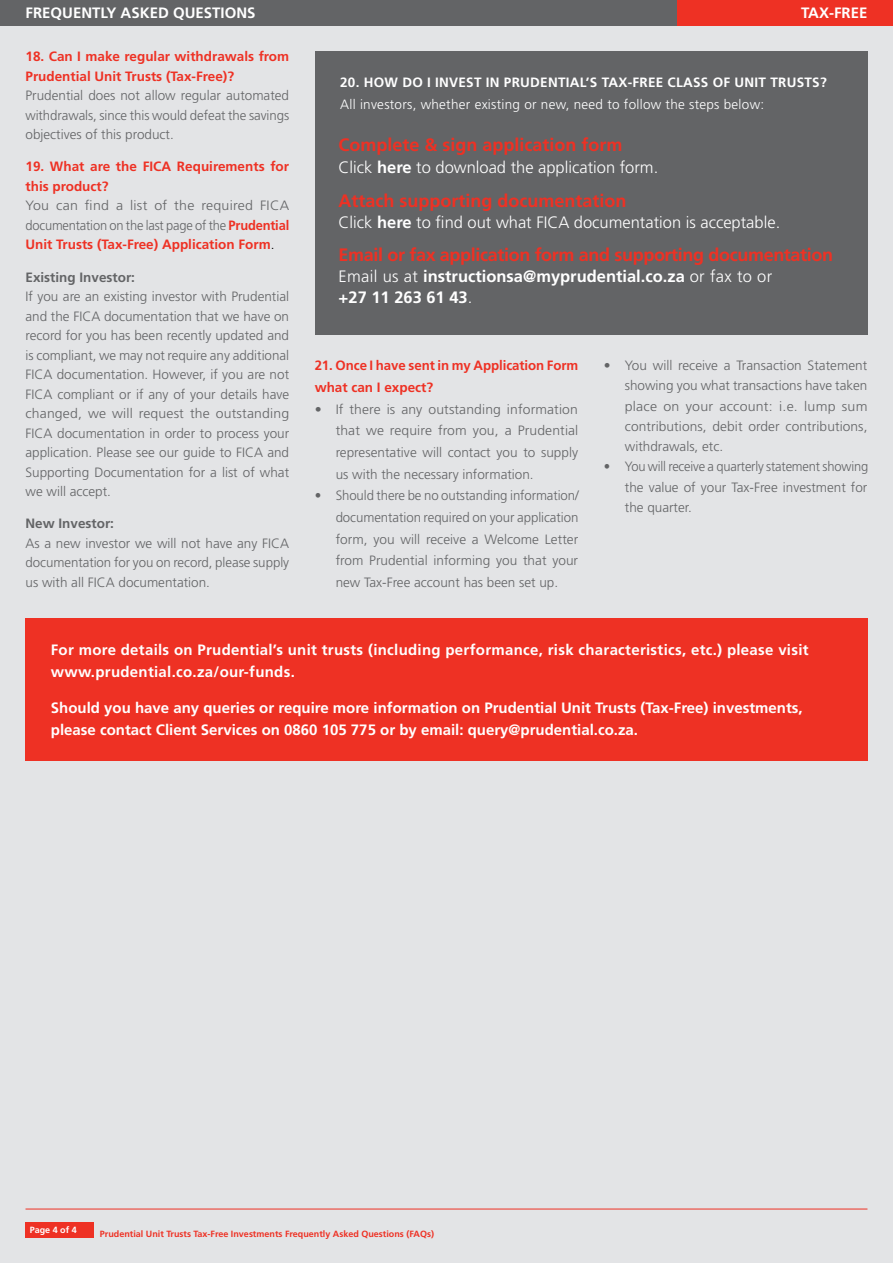
<style>
.page{position:relative;width:893px;height:1263px;background:#fff}
.page>*{position:absolute;margin:0;border:0;box-sizing:border-box;transform-origin:0 0}
.t1{font:700 18px "Frutiger LT Std";color:#ee3124}
.t2{font:700 18px "Frutiger LT Std";letter-spacing:-.02em;color:#ee3124}
.t3{font:300 16.5px "Frutiger LT Std";color:#fff}
.t4{font:700 16.5px/21px "Frutiger LT Std";color:#fff}
.t5{font:700 15px/22.5px "Frutiger LT Std";color:#fff}
.t6{font:700 15px/22.5px "Frutiger LT Std";letter-spacing:.02em;color:#fff}
.t7{font:300 13.5px/19.5px "Frutiger LT Std";color:#636466;text-align:justify}
.t8{font:700 13.5px/19.5px "Frutiger LT Std";color:#ee3124}
.t9{font:300 13.5px/19.5px "Frutiger LT Std";color:#636466;text-align:justify;scale:1.05 1}
.t10{font:300 13.5px/20.2px "Frutiger LT Std";color:#636466;text-align:justify;scale:.96 1}
.t11{font:300 13.5px "Frutiger LT Std";letter-spacing:.02em;color:#fff}
.t12{font:700 13.5px "Frutiger LT Std";letter-spacing:.02em;color:#fff}
.t13{font:700 13.5px "Frutiger LT Std";color:#636466}
.t14{font:700 9px "Frutiger LT Std";color:#ee3124}
.t15{font:700 9px "Frutiger LT Std";color:#fff}
.s1{font-weight:700;color:#ee3124}
.s2{color:#000}
.s3{font-weight:700}
.s4{font-weight:300}
</style>
<div class="page">
<div style="left:0;top:26px;width:892px;height:1237px;background:#e3e4e6"></div>
<div style="left:0;top:0;width:677px;height:26px;background:#636466"></div>
<div style="left:677px;top:0;width:216px;height:26px;background:#ee3124"></div>
<div style="left:26px;top:1222px;width:68px;height:15px;background:#ee3124"></div>
<hr style="left:26px;top:1209px;width:841px;height:1px;background:#ee3124">
<div style="left:315px;top:51px;width:552px;height:283px;background:#636466"></div>
<div style="left:25px;top:618px;width:842px;height:143px;background:#ee3124"></div>
<p class="t5" style="left:26px;top:2px;width:232px">FREQUENTLY ASKED QUESTIONS</p>
<p class="t5" style="left:801px;top:2px;width:68px">TAX-FREE</p>
<p class="t8" style="left:26px;top:47px;width:265px">18. Can I make regular withdrawals from<br>Prudential Unit Trusts (Tax-Free)?</p>
<p class="t7" style="left:26px;top:86px;width:265px">Prudential does not allow regular automated withdrawals, since this would defeat the savings objectives of this product.</p>
<p class="t8" style="left:26px;top:157px;width:265px">19. What are the FICA Requirements for this product?</p>
<p class="t9" style="left:26px;top:196px;width:253px">You can find a list of the required FICA documentation on the last page of the <span class="s1">Prudential Unit Trusts (Tax-Free) Application Form</span><span class="s2">.</span></p>
<p class="t13" style="left:26px;top:269px;width:111px">Existing Investor:</p>
<p class="t7" style="left:26px;top:287px;width:265px">If you are an existing investor with Prudential and the FICA documentation that we have on record for you has been recently updated and is compliant, we may not require any additional FICA documentation. However, if you are not FICA compliant or if any of your details have changed, we will request the outstanding FICA documentation in order to process your application. Please see our guide to FICA and Supporting Documentation for a list of what we will accept.</p>
<p class="t13" style="left:26px;top:516px;width:90px">New Investor:</p>
<p class="t7" style="left:26px;top:534px;width:265px">As a new investor we will not have any FICA documentation for you on record, please supply us with all FICA documentation.</p>
<p class="t12" style="left:340px;top:74px;width:488px">20. HOW DO I INVEST IN PRUDENTIAL’S TAX-FREE CLASS OF UNIT TRUSTS?</p>
<p class="t11" style="left:340px;top:97px;width:425px">All investors, whether existing or new, need to follow the steps below:</p>
<h1 class="t1" style="left:339px;top:134px;width:286px">Complete &amp; sign application form</h1>
<p class="t3" style="left:339px;top:158px;width:321px">Click <span class="s3">here</span> to download the application form.</p>
<h1 class="t1" style="left:339px;top:190px;width:289px">Attach supporting documentation</h1>
<p class="t3" style="left:339px;top:213px;width:443px">Click <span class="s3">here</span> to find out what FICA documentation is acceptable.</p>
<h1 class="t2" style="left:339px;top:244px;width:496px">Email or fax application form and supporting documentation</h1>
<p class="t4" style="left:339px;top:266px;width:435px"><span class="s4">Email us at</span> instructionsa@myprudential.co.za <span class="s4">or fax to or </span>+27 11 263 61 43<span class="s4">.</span></p>
<p class="t8" style="left:315px;top:355px;width:265px;line-height:21.8px">21. Once I have sent in my Application Form what can I expect?</p>
<p class="t7" style="left:336px;top:398px;width:244px;line-height:21.8px;text-indent:-21px">• If there is any outstanding information that we require from you, a Prudential representative will contact you to supply us with the necessary information.</p>
<p class="t7" style="left:336px;top:485px;width:244px;line-height:21.8px;text-indent:-21px">• Should there be no outstanding information/ documentation required on your application form, you will receive a Welcome Letter from Prudential informing you that your new Tax-Free account has been set up.</p>
<p class="t7" style="left:625px;top:356px;width:244px;line-height:20.2px;text-indent:-21px">• You will receive a Transaction Statement showing you what transactions have taken place on your account: i.e. lump sum contributions, debit order contributions, withdrawals, etc.</p>
<p class="t10" style="left:625px;top:457px;width:255px;text-indent:-21px">• You will receive a quarterly statement showing the value of your Tax-Free investment for the quarter.</p>
<p class="t6" style="left:51px;top:638px;width:759px">For more details on Prudential’s unit trusts (including performance, risk characteristics, etc.) please visit www.prudential.co.za/our-funds.</p>
<p class="t5" style="left:51px;top:696px;width:753px">Should you have any queries or require more information on Prudential Unit Trusts (Tax-Free) investments, please contact Client Services on 0860 105 775 or by email: query@prudential.co.za.</p>
<p class="t15" style="left:30px;top:1225px;width:49px">Page 4 of 4</p>
<p class="t14" style="left:100px;top:1229px;width:336px">Prudential Unit Trusts Tax-Free Investments Frequently Asked Questions (FAQs)</p>
</div>
